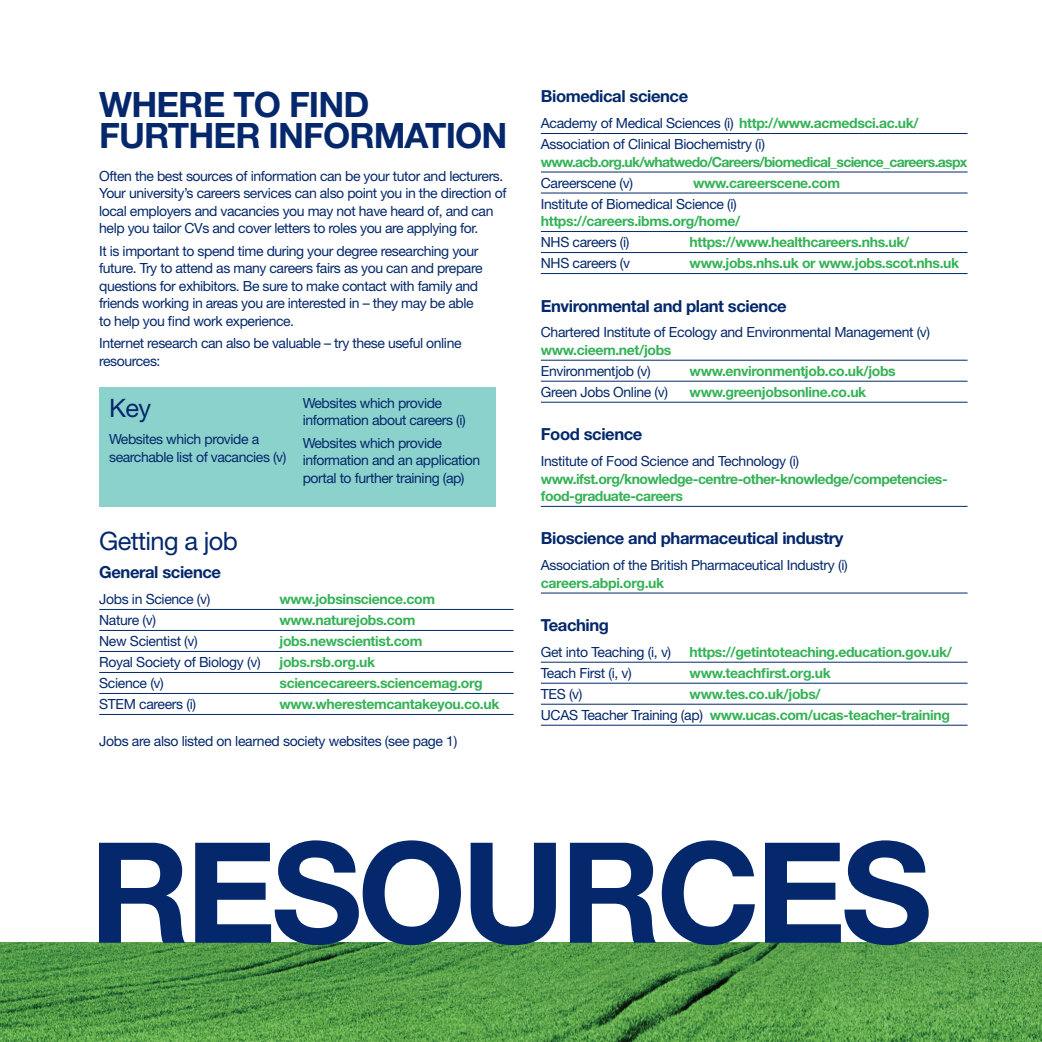
<style>
.page{position:relative;width:1042px;height:1042px;background:#fff}
.page>*{position:absolute;margin:0;border:0;box-sizing:border-box;transform-origin:0 0}
.t1{font:700 140px "Helvetica Neue LT";letter-spacing:-.035em;color:#04286b}
.t2{font:700 35px/31.5px "Helvetica Neue LT";letter-spacing:-.025em;color:#04286b}
.t3{font:25.38px "Helvetica Neue LT";letter-spacing:-.025em;color:#04286b}
.t4{font:700 16.62px "Helvetica Neue LT";letter-spacing:-.025em;color:#04286b}
.t5{font:14px/17.5px "Helvetica Neue LT";letter-spacing:-.03em;color:#04286b}
.t6{font:700 14px/17.5px "Helvetica Neue LT";letter-spacing:-.025em;color:#35b257}
.t7{font:700 14px/17.5px "Helvetica Neue LT";letter-spacing:-.05em;color:#35b257}
.s1{font-weight:700;color:#35b257}
.s2{font-weight:400;color:#04286b}
</style>
<div class="page">
<img style="left:0;top:943px;width:1042px;height:99px">
<hr style="left:99px;top:609px;width:414px;height:1px;background:#04286b">
<hr style="left:99px;top:630px;width:414px;height:1px;background:#04286b">
<hr style="left:99px;top:651px;width:414px;height:1px;background:#04286b">
<hr style="left:99px;top:672px;width:414px;height:1px;background:#04286b">
<hr style="left:99px;top:693px;width:414px;height:1px;background:#04286b">
<hr style="left:99px;top:714px;width:414px;height:1px;background:#04286b">
<hr style="left:541px;top:133px;width:426px;height:1px;background:#04286b">
<hr style="left:541px;top:172px;width:426px;height:1px;background:#04286b">
<hr style="left:541px;top:193px;width:426px;height:1px;background:#04286b">
<hr style="left:541px;top:231px;width:426px;height:1px;background:#04286b">
<hr style="left:541px;top:252px;width:426px;height:1px;background:#04286b">
<hr style="left:541px;top:273px;width:426px;height:1px;background:#04286b">
<hr style="left:541px;top:360px;width:426px;height:1px;background:#04286b">
<hr style="left:541px;top:381px;width:426px;height:1px;background:#04286b">
<hr style="left:541px;top:402px;width:426px;height:1px;background:#04286b">
<hr style="left:541px;top:506px;width:426px;height:1px;background:#04286b">
<hr style="left:541px;top:593px;width:426px;height:1px;background:#04286b">
<hr style="left:541px;top:662px;width:426px;height:1px;background:#04286b">
<hr style="left:541px;top:683px;width:426px;height:1px;background:#04286b">
<hr style="left:541px;top:704px;width:426px;height:1px;background:#04286b">
<hr style="left:541px;top:725px;width:426px;height:1px;background:#04286b">
<div style="left:99px;top:387px;width:397px;height:119px;background:#8bd1cc"></div>
<p class="t2" style="left:99px;top:88px;width:410px">WHERE TO FIND<br>FURTHER INFORMATION</p>
<p class="t5" style="left:99px;top:167px;width:409px">Often the best sources of information can be your tutor and lecturers.<br>Your university’s careers services can also point you in the direction of local employers and vacancies you may not have heard of, and can help you tailor CVs and cover letters to roles you are applying for.</p>
<p class="t5" style="left:99px;top:242px;width:385px">It is important to spend time during your degree researching your future. Try to attend as many careers fairs as you can and prepare questions for exhibitors. Be sure to make contact with family and friends working in areas you are interested in – they may be able to help you find work experience.</p>
<p class="t5" style="left:99px;top:334px;width:364px">Internet research can also be valuable – try these useful online resources:</p>
<p class="t3" style="left:109px;top:393px;width:43px">Key</p>
<p class="t5" style="left:109px;top:430px;width:179px">Websites which provide a searchable list of vacancies (v)</p>
<p class="t5" style="left:303px;top:394px;width:165px">Websites which provide information about careers (i)</p>
<p class="t5" style="left:303px;top:434px;width:179px">Websites which provide information and an application portal to further training (ap)</p>
<p class="t3" style="left:99px;top:526px;width:140px">Getting a job</p>
<p class="t4" style="left:99px;top:562px;width:123px">General science</p>
<p class="t5" style="left:99px;top:590px;width:113px">Jobs in Science (v)</p>
<p class="t6" style="left:279px;top:590px;width:157px">www.jobsinscience.com</p>
<p class="t5" style="left:99px;top:611px;width:58px">Nature (v)</p>
<p class="t6" style="left:279px;top:611px;width:137px">www.naturejobs.com</p>
<p class="t5" style="left:99px;top:632px;width:100px">New Scientist (v)</p>
<p class="t6" style="left:279px;top:632px;width:144px">jobs.newscientist.com</p>
<p class="t5" style="left:99px;top:653px;width:163px">Royal Society of Biology (v)</p>
<p class="t6" style="left:279px;top:653px;width:97px">jobs.rsb.org.uk</p>
<p class="t5" style="left:99px;top:674px;width:66px">Science (v)</p>
<p class="t6" style="left:279px;top:674px;width:205px">sciencecareers.sciencemag.org</p>
<p class="t5" style="left:99px;top:695px;width:98px">STEM careers (i)</p>
<p class="t6" style="left:279px;top:695px;width:221px">www.wherestemcantakeyou.co.uk</p>
<p class="t5" style="left:99px;top:732px;width:360px">Jobs are also listed on learned society websites (see page 1)</p>
<p class="t4" style="left:541px;top:86px;width:149px">Biomedical science</p>
<p class="t5" style="left:541px;top:114px;width:379px">Academy of Medical Sciences (i) <span class="s1">http://www.acmedsci.ac.uk/</span></p>
<p class="t7" style="left:541px;top:135px;width:428px"><span class="s2">Association of Clinical Biochemistry (i) </span>www.acb.org.uk/whatwedo/Careers/biomedical_science_careers.aspx</p>
<p class="t5" style="left:541px;top:174px;width:94px">Careerscene (v)</p>
<p class="t6" style="left:693px;top:174px;width:148px">www.careerscene.com</p>
<p class="t5" style="left:541px;top:195px;width:201px">Institute of Biomedical Science (i) <span class="s1">https://careers.ibms.org/home/</span></p>
<p class="t5" style="left:541px;top:233px;width:90px">NHS careers (i)</p>
<p class="t6" style="left:689px;top:233px;width:221px">https://www.healthcareers.nhs.uk/</p>
<p class="t5" style="left:541px;top:254px;width:91px">NHS careers (v</p>
<p class="t6" style="left:689px;top:254px;width:271px">www.jobs.nhs.uk or www.jobs.scot.nhs.uk</p>
<p class="t4" style="left:541px;top:295px;width:247px">Environmental and plant science</p>
<p class="t5" style="left:541px;top:323px;width:391px">Chartered Institute of Ecology and Environmental Management (v) <span class="s1">www.cieem.net/jobs</span></p>
<p class="t5" style="left:541px;top:362px;width:111px">Environmentjob (v)</p>
<p class="t6" style="left:689px;top:362px;width:208px">www.environmentjob.co.uk/jobs</p>
<p class="t5" style="left:541px;top:383px;width:129px">Green Jobs Online (v)</p>
<p class="t6" style="left:689px;top:383px;width:178px">www.greenjobsonline.co.uk</p>
<p class="t4" style="left:541px;top:424px;width:103px">Food science</p>
<p class="t6" style="left:541px;top:452px;width:408px"><span class="s2">Institute of Food Science and Technology (i) </span>www.ifst.org/knowledge-centre-other-knowledge/competencies&shy;food-graduate-careers</p>
<p class="t4" style="left:541px;top:528px;width:304px">Bioscience and pharmaceutical industry</p>
<p class="t5" style="left:541px;top:556px;width:308px">Association of the British Pharmaceutical Industry (i) <span class="s1">careers.abpi.org.uk</span></p>
<p class="t4" style="left:541px;top:615px;width:70px">Teaching</p>
<p class="t5" style="left:541px;top:643px;width:132px">Get into Teaching (i, v)</p>
<p class="t6" style="left:689px;top:643px;width:264px">https://getintoteaching.education.gov.uk/</p>
<p class="t5" style="left:541px;top:664px;width:93px">Teach First (i, v)</p>
<p class="t6" style="left:689px;top:664px;width:143px">www.teachfirst.org.uk</p>
<p class="t5" style="left:541px;top:685px;width:43px">TES (v)</p>
<p class="t6" style="left:689px;top:685px;width:133px">www.tes.co.uk/jobs/</p>
<p class="t6" style="left:541px;top:706px;width:410px"><span class="s2">UCAS Teacher Training (ap)</span> www.ucas.com/ucas-teacher-training</p>
<p class="t1" style="left:89px;top:806px;width:844px">RESOURCES</p>
</div>
